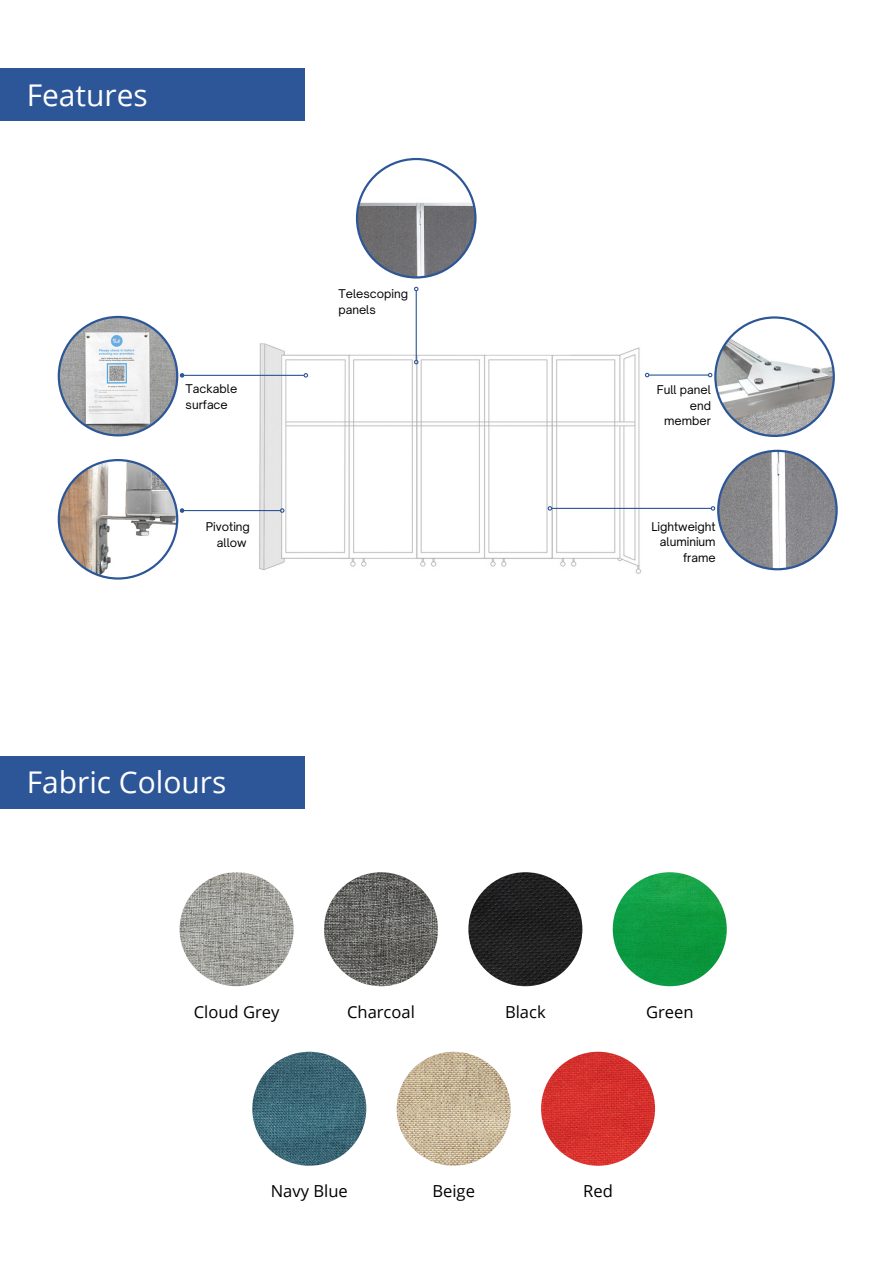
<style>
.page{position:relative;width:893px;height:1264px;background:#fff}
.page>*{position:absolute;margin:0;border:0;box-sizing:border-box;transform-origin:0 0}
.t1{font:29.85px "Open Sans";color:#fff}
.t2{font:16.5px "Open Sans";color:#000}
.t3{font:11.55px/15.8px "Open Sauce One";color:#000;text-align:right}
</style>
<div class="page">
<div style="left:0;top:68px;width:304px;height:53px;background:#2c5697"></div>
<div style="left:0;top:756px;width:304px;height:52px;background:#2c5697"></div>
<svg style="left:356px;top:158px;width:120px;height:120px"></svg>
<img style="left:250px;top:343px;width:399px;height:231px">
<hr style="left:184px;top:510px;width:96px;height:1px;background:#2c5697">
<svg style="left:279px;top:507px;width:6px;height:6px"></svg>
<hr style="left:415px;top:291px;width:2px;height:69px;background:#2c5697">
<svg style="left:414px;top:286px;width:5px;height:6px"></svg>
<svg style="left:413px;top:359px;width:6px;height:6px"></svg>
<hr style="left:184px;top:375px;width:119px;height:1px;background:#2c5697">
<svg style="left:58px;top:316px;width:127px;height:120px"></svg>
<svg style="left:303px;top:372px;width:6px;height:6px"></svg>
<hr style="left:649px;top:374px;width:59px;height:1px;background:#2c5697">
<svg style="left:644px;top:372px;width:6px;height:6px"></svg>
<svg style="left:707px;top:316px;width:127px;height:121px"></svg>
<hr style="left:552px;top:508px;width:158px;height:1px;background:#2c5697">
<svg style="left:546px;top:505px;width:7px;height:6px"></svg>
<svg style="left:709px;top:450px;width:128px;height:120px"></svg>
<svg style="left:58px;top:459px;width:127px;height:120px"></svg>
<img style="left:180px;top:872px;width:113px;height:114px;border-radius:50%">
<img style="left:324px;top:872px;width:114px;height:114px;border-radius:50%">
<img style="left:468px;top:872px;width:114px;height:114px;border-radius:50%">
<img style="left:252px;top:1051px;width:114px;height:114px;border-radius:50%">
<img style="left:396px;top:1051px;width:114px;height:114px;border-radius:50%">
<img style="left:541px;top:1051px;width:114px;height:114px;border-radius:50%">
<img style="left:612px;top:872px;width:114px;height:114px;border-radius:50%">
<h1 class="t1" style="left:27px;top:74px;width:123px">Features</h1>
<p class="t3" style="left:338px;top:286px;width:71px;text-align:left">Telescoping panels</p>
<p class="t3" style="left:186px;top:380px;width:53px;text-align:left">Tackable surface</p>
<p class="t3" style="left:656px;top:382px;width:56px">Full panel end member</p>
<p class="t3" style="left:206px;top:519px;width:46px">Pivoting allow</p>
<p class="t3" style="left:651px;top:518px;width:66px">Lightweight aluminium frame</p>
<h1 class="t1" style="left:27px;top:761px;width:201px">Fabric Colours</h1>
<h2 class="t2" style="left:194px;top:999px;width:87px">Cloud Grey</h2>
<h2 class="t2" style="left:347px;top:999px;width:69px">Charcoal</h2>
<h2 class="t2" style="left:505px;top:999px;width:42px">Black</h2>
<h2 class="t2" style="left:646px;top:999px;width:49px">Green</h2>
<h2 class="t2" style="left:271px;top:1179px;width:78px">Navy Blue</h2>
<h2 class="t2" style="left:432px;top:1179px;width:44px">Beige</h2>
<h2 class="t2" style="left:583px;top:1179px;width:31px">Red</h2>
</div>
